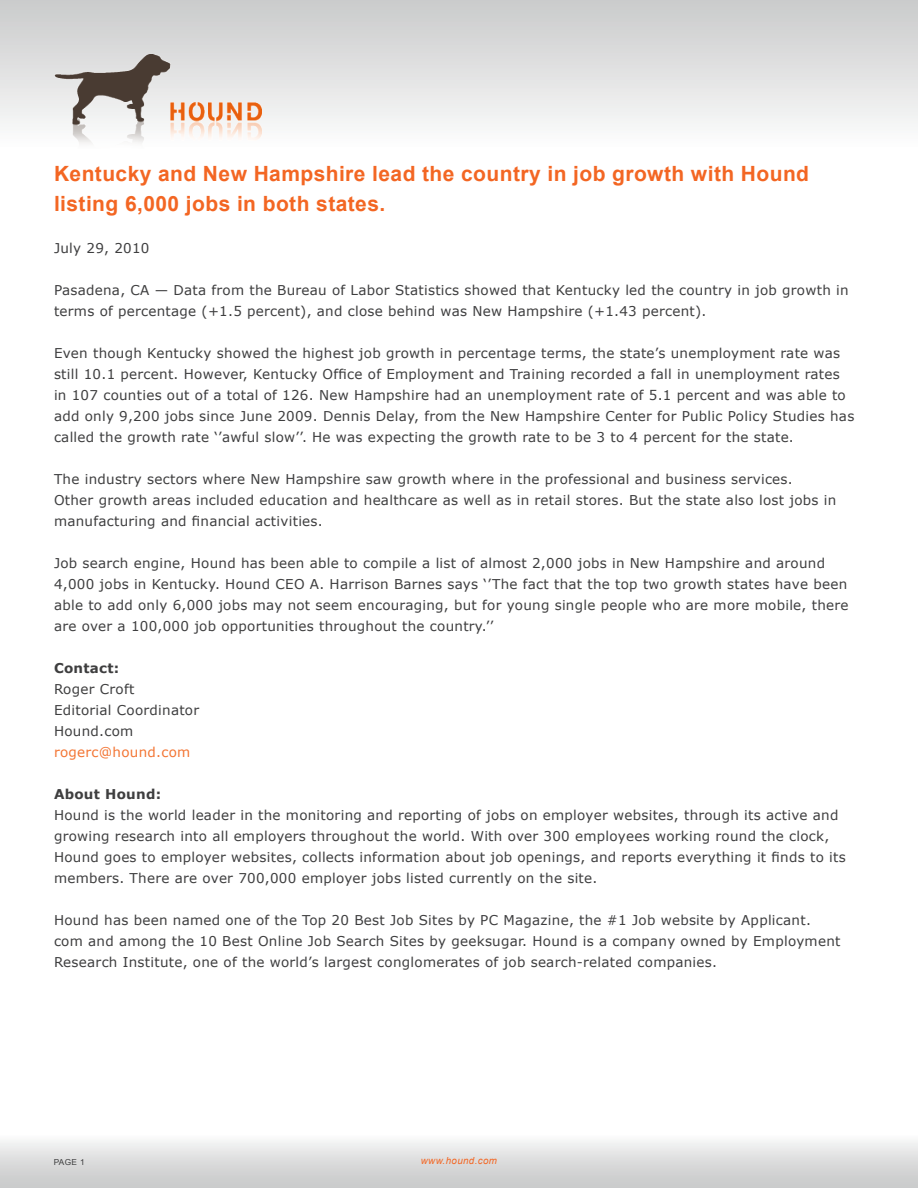
<style>
.page{position:relative;width:918px;height:1188px;background:#fff}
.page>*{position:absolute;margin:0;border:0;box-sizing:border-box;transform-origin:0 0}
.Heading{font:700 21px/30px "Arial";letter-spacing:.02em;color:#f36623}
.Body_Text{font:13.5px/21px "Verdana";letter-spacing:.02em;color:#3e3e3f}
.Body_Text-2{font:700 13.5px "Verdana";letter-spacing:.02em;color:#3e3e3f}
.Body_Text-3{font:13.5px "Verdana";letter-spacing:.02em;color:#f37533}
.t1{font:italic 9.75px "Arial";letter-spacing:.04em;color:#f36623}
.t2{font:8.25px "Arial";color:#3e3e3f}
</style>
<div class="page">
<div style="left:0;top:1134px;width:918px;height:54px;background:linear-gradient(to bottom,#f9f9f9,#c6c7c7)"></div>
<div style="left:0;top:0;width:918px;height:148px;background:linear-gradient(to bottom,#c9caca,#fcfdfd)"></div>
<img style="left:54px;top:54px;width:208px;height:94px">
<svg style="left:81px;top:1159px;width:2px;height:6px"></svg>
<p class="Heading" style="left:54px;top:160px;width:757px">Kentucky and New Hampshire lead the country in job growth with Hound listing 6,000 jobs in both states.</p>
<p class="Body_Text" style="left:54px;top:238px;width:97px">July 29, 2010</p>
<p class="Body_Text" style="left:54px;top:280px;width:796px">Pasadena, CA — Data from the Bureau of Labor Statistics showed that Kentucky led the country in job growth in terms of percentage (+1.5 percent), and close behind was New Hampshire (+1.43 percent).</p>
<p class="Body_Text" style="left:54px;top:343px;width:802px">Even though Kentucky showed the highest job growth in percentage terms, the state’s unemployment rate was still 10.1 percent. However, Kentucky Office of Employment and Training recorded a fall in unemployment rates in 107 counties out of a total of 126. New Hampshire had an unemployment rate of 5.1 percent and was able to add only 9,200 jobs since June 2009. Dennis Delay, from the New Hampshire Center for Public Policy Studies has called the growth rate ‘’awful slow’’. He was expecting the growth rate to be 3 to 4 percent for the state.</p>
<p class="Body_Text" style="left:54px;top:469px;width:784px">The industry sectors where New Hampshire saw growth where in the professional and business services.<br>Other growth areas included education and healthcare as well as in retail stores. But the state also lost jobs in manufacturing and financial activities.</p>
<p class="Body_Text" style="left:54px;top:553px;width:796px">Job search engine, Hound has been able to compile a list of almost 2,000 jobs in New Hampshire and around 4,000 jobs in Kentucky. Hound CEO A. Harrison Barnes says ‘’The fact that the top two growth states have been able to add only 6,000 jobs may not seem encouraging, but for young single people who are more mobile, there are over a 100,000 job opportunities throughout the country.’’</p>
<p class="Body_Text-2" style="left:54px;top:660px;width:67px">Contact:</p>
<p class="Body_Text" style="left:54px;top:679px;width:82px">Roger Croft</p>
<p class="Body_Text" style="left:54px;top:700px;width:147px">Editorial Coordinator</p>
<p class="Body_Text" style="left:54px;top:721px;width:81px">Hound.com</p>
<p class="Body_Text-3" style="left:54px;top:744px;width:138px">rogerc@hound.com</p>
<p class="Body_Text-2" style="left:54px;top:786px;width:109px">About Hound:</p>
<p class="Body_Text" style="left:54px;top:805px;width:793px">Hound is the world leader in the monitoring and reporting of jobs on employer websites, through its active and growing research into all employers throughout the world. With over 300 employees working round the clock, Hound goes to employer websites, collects information about job openings, and reports everything it finds to its members. There are over 700,000 employer jobs listed currently on the site.</p>
<p class="Body_Text" style="left:54px;top:910px;width:788px">Hound has been named one of the Top 20 Best Job Sites by PC Magazine, the #1 Job website by Applicant. com and among the 10 Best Online Job Search Sites by geeksugar. Hound is a company owned by Employment<br>Research Institute, one of the world’s largest conglomerates of job search-related companies.</p>
<p class="t2" style="left:54px;top:1157px;width:25px">PAGE</p>
<p class="t1" style="left:421px;top:1154px;width:78px">www.hound.com</p>
</div>
